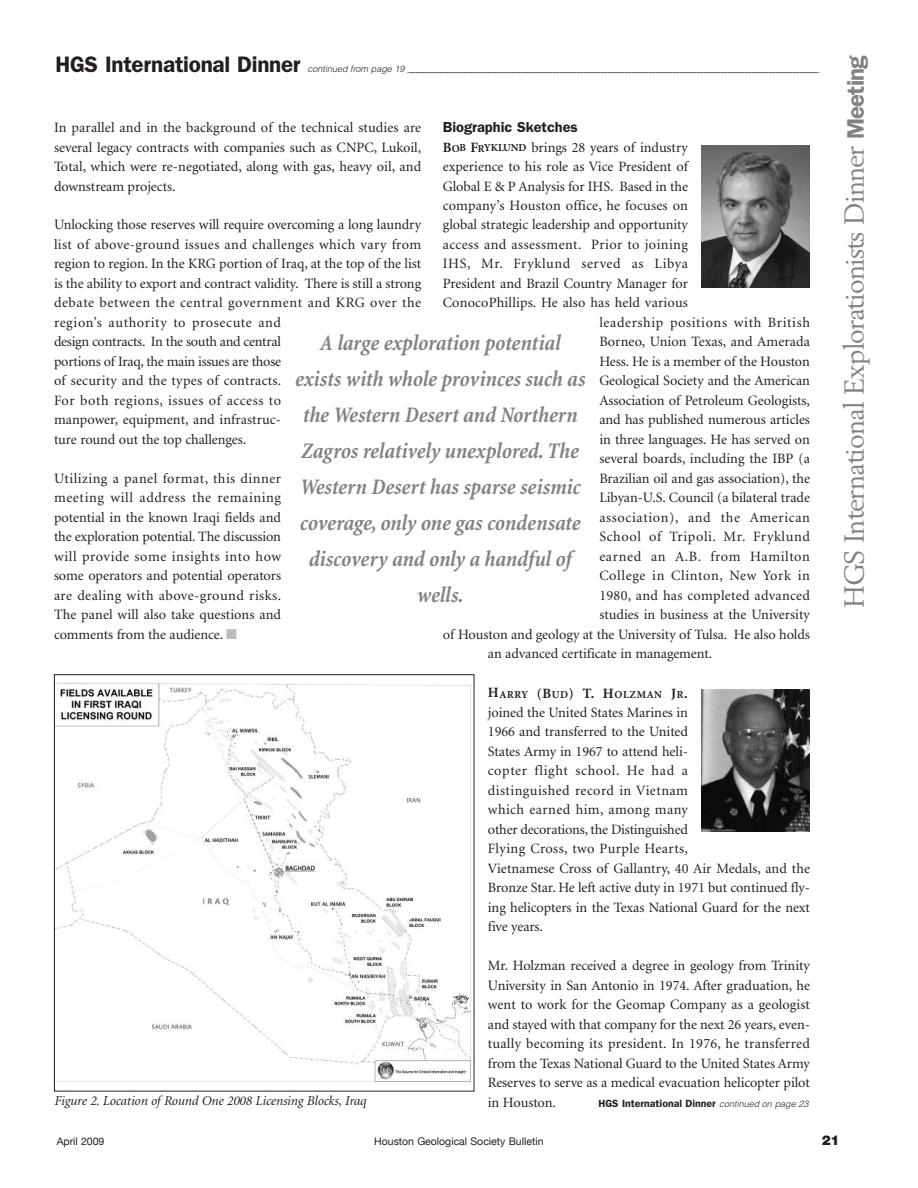
<style>
.page{position:relative;width:918px;height:1188px;background:#fff}
.page>*{position:absolute;margin:0;border:0;box-sizing:border-box;transform-origin:0 0}
.t1{font:27.3px "Berling";letter-spacing:-.035em;color:#808285}
.t2{font:600 24px "Franklin Gothic";color:#808285}
.t3{font:italic 700 condensed 22.5px/36px "Minion";letter-spacing:-.01em;color:#808285;text-align:center}
.t4{font:600 22.5px "Franklin Gothic";letter-spacing:-.01em;color:#231f20}
.t5{font:600 14.55px "Franklin Gothic";color:#231f20}
.t6{font:14.25px/19.5px "Minion";letter-spacing:-.005em;color:#231f20;text-align:justify}
.t7{font:14.25px "Minion";letter-spacing:.045em;color:#231f20}
.t8{font:14.25px "Minion";letter-spacing:.015em;color:#231f20}
.t9{font:14.25px "Minion";letter-spacing:.03em;color:#231f20}
.t10{font:14.25px "Minion";letter-spacing:.02em;color:#231f20}
.t11{font:italic 13.5px "Minion";letter-spacing:-.005em;color:#231f20}
.t12{font:900 13.5px "Helvetica Neue";color:#231f20}
.t13{font:700 10.65px "Minion";letter-spacing:.06em;color:#231f20}
.t14{font:10.5px "Helvetica Neue";color:#231f20}
.t15{font:600 10.5px "Franklin Gothic";color:#231f20}
.t16{font:italic 300 9px "Helvetica";color:#231f20}
.s1{font-weight:700}
.s2{font-weight:700;font-size:10.65px}
.s3{font-size:14.25px}
.s4{color:#bcbdc0}
.s5{font-family:"Helvetica";font-weight:300;font-style:italic;font-size:9px}
.s6{font-family:"Franklin Gothic";font-weight:600;font-size:24px}
</style>
<div class="page">
<img style="left:702px;top:146px;width:108px;height:142px">
<img style="left:702px;top:690px;width:108px;height:142px">
<img style="left:56px;top:682px;width:416px;height:400px">
<h3 class="t4" style="left:56px;top:57px;width:247px">HGS International Dinner</h3>
<p class="t16" style="left:308px;top:64px;width:514px">c o n t i n u e d f ro m p a g e 1 9 _________________________________________________________________________________________________________________________________________</p>
<p class="t5" style="left:443px;top:122px;width:137px">Biographic Sketches</p>
<p class="t6" style="left:443px;top:138px;width:247px"><span class="s1">B</span><span class="s2">OB</span> <span class="s1">F</span><span class="s2">RYKLUND</span> brings 28 years of industry</p>
<p class="t6" style="left:443px;top:158px;width:247px">experience to his role as Vice President of</p>
<p class="t6" style="left:443px;top:177px;width:247px">Global E &amp; P Analysis for IHS. Based in the</p>
<p class="t8" style="left:443px;top:200px;width:247px">company’s Houston office, he focuses on</p>
<p class="t6" style="left:443px;top:216px;width:247px">global strategic leadership and opportunity</p>
<p class="t9" style="left:443px;top:239px;width:247px">access and assessment. Prior to joining</p>
<p class="t7" style="left:443px;top:258px;width:247px">IHS, Mr. Fryklund served as Libya</p>
<p class="t6" style="left:443px;top:275px;width:247px">President and Brazil Country Manager for</p>
<p class="t6" style="left:443px;top:294px;width:247px">ConocoPhillips. He also has held various</p>
<p class="t7" style="left:599px;top:317px;width:212px">leadership positions with British</p>
<p class="t6" style="left:599px;top:333px;width:212px">Borneo, Union Texas, and Amerada</p>
<p class="t6" style="left:599px;top:353px;width:212px">Hess. He is a member of the Houston</p>
<p class="t6" style="left:599px;top:372px;width:212px">Geological Society and the American</p>
<p class="t6" style="left:599px;top:392px;width:212px">Association of Petroleum Geologists,</p>
<p class="t6" style="left:599px;top:411px;width:212px">and has published numerous articles</p>
<p class="t6" style="left:599px;top:431px;width:212px">in three languages. He has served on</p>
<p class="t6" style="left:599px;top:450px;width:212px">several boards, including the IBP (a</p>
<p class="t6" style="left:599px;top:470px;width:212px">Brazilian oil and gas association), the</p>
<p class="t6" style="left:599px;top:489px;width:212px">Libyan-U.S. Council (a bilateral trade</p>
<p class="t7" style="left:599px;top:512px;width:212px">association), and the American</p>
<p class="t7" style="left:599px;top:531px;width:212px">School of Tripoli. Mr. Fryklund</p>
<p class="t7" style="left:599px;top:551px;width:212px">earned an A.B. from Hamilton</p>
<p class="t7" style="left:599px;top:570px;width:212px">College in Clinton, New York in</p>
<p class="t10" style="left:599px;top:590px;width:212px">1980, and has completed advanced</p>
<p class="t6" style="left:599px;top:606px;width:212px">studies in business at the University</p>
<p class="t6" style="left:443px;top:626px;width:369px">of Houston and geology at the University of Tulsa. He also holds</p>
<p class="t6" style="left:488px;top:645px;width:226px">an advanced certificate in management.</p>
<p class="t13" style="left:488px;top:690px;width:201px"><span class="s3">H</span>ARRY <span class="s3">(B</span>UD<span class="s3">) T. H</span>OLZMAN <span class="s3">J</span>R<span class="s3">.</span></p>
<p class="t6" style="left:488px;top:704px;width:324px;text-align:left">joined the United States Marines in<br>1966 and transferred to the United<br>States Army in 1967 to attend heli-<br>copter flight school. He had a<br>distinguished record in Vietnam<br>which earned him, among many<br>other decorations, the Distinguished<br>Flying Cross, two Purple Hearts,<br>Vietnamese Cross of Gallantry, 40 Air Medals, and the Bronze Star. He left active duty in 1971 but continued fly&shy;ing helicopters in the Texas National Guard for the next five years.</p>
<p class="t6" style="left:488px;top:957px;width:324px">Mr. Holzman received a degree in geology from Trinity University in San Antonio in 1974. After graduation, he went to work for the Geomap Company as a geologist and stayed with that company for the next 26 years, even&shy;tually becoming its president. In 1976, he transferred from the Texas National Guard to the United States Army Reserves to serve as a medical evacuation helicopter pilot</p>
<p class="t6" style="left:54px;top:119px;width:369px">In parallel and in the background of the technical studies are several legacy contracts with companies such as CNPC, Lukoil, Total, which were re-negotiated, along with gas, heavy oil, and downstream projects.</p>
<p class="t6" style="left:54px;top:216px;width:369px;text-align:left">Unlocking those reserves will require overcoming a long laundry list of above-ground issues and challenges which vary from region to region. In the KRG portion of Iraq, at the top of the list is the ability to export and contract validity. There is still a strong debate between the central government and KRG over the region’s authority to prosecute and<br>design contracts. In the south and central<br>portions of Iraq, the main issues are those<br>of security and the types of contracts.<br>For both regions, issues of access to<br>manpower, equipment, and infrastruc-<br>ture round out the top challenges.</p>
<p class="t6" style="left:54px;top:470px;width:229px">Utilizing a panel format, this dinner meeting will address the remaining potential in the known Iraqi fields and the exploration potential. The discussion will provide some insights into how some operators and potential operators are dealing with above-ground risks.<br>The panel will also take questions and comments from the audience. <span class="s4">■</span></p>
<p class="t3" style="left:295px;top:327px;width:292px">A large exploration potential exists with whole provinces such as the Western Desert and Northern<br>Zagros relatively unexplored. The<br>Western Desert has sparse seismic coverage, only one gas condensate discovery and only a handful of wells.</p>
<p class="t11" style="left:54px;top:1095px;width:314px">Figure 2. Location of Round One 2008 Licensing Blocks, Iraq</p>
<p class="t6" style="left:488px;top:1094px;width:70px">in Houston.</p>
<p class="t15" style="left:598px;top:1099px;width:212px">HGS International Dinner <span class="s5">continued on page 23</span></p>
<h2 class="t2" style="left:847px;top:69px;width:15px;rotate:-90deg">g</h2>
<h1 class="t1" style="left:843px;top:608px;width:542px;rotate:-90deg">HGS International Explorationists Dinner <span class="s6">Meetin</span></h1>
<p class="t14" style="left:57px;top:1135px;width:49px">April 2009</p>
<p class="t14" style="left:374px;top:1135px;width:171px">Houston Geological Society Bulletin</p>
<p class="t12" style="left:822px;top:1136px;width:19px">21</p>
</div>
